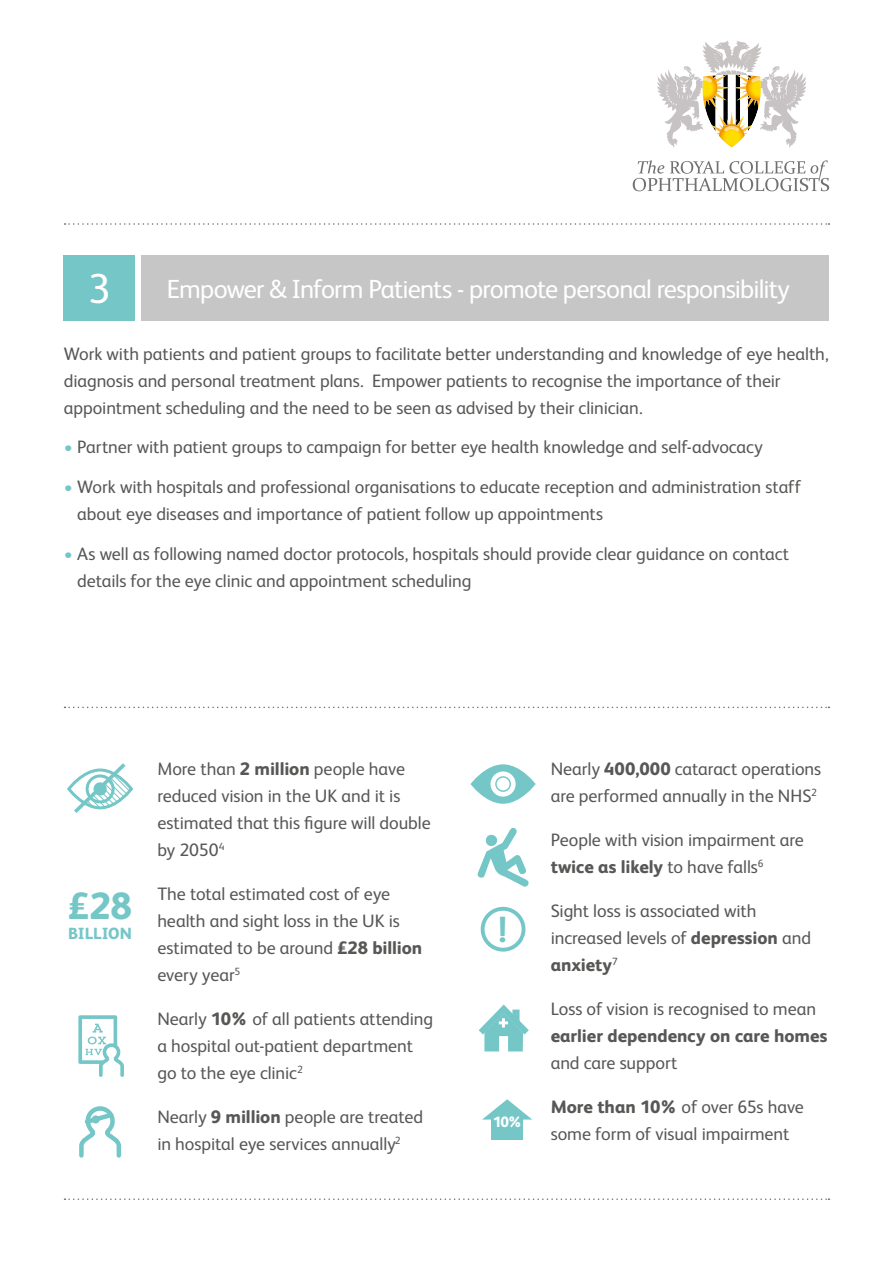
<style>
.page{position:relative;width:893px;height:1263px;background:#fff}
.page>*{position:absolute;margin:0;border:0;box-sizing:border-box;transform-origin:0 0}
.t1{font:42px "FS Albert";color:#fff}
.t2{font:800 37.8px "FS Albert";color:#74c6c7}
.t3{font:800 36.45px "FS Albert";color:#74c6c7}
.t4{font:26.25px "FS Albert";letter-spacing:-.03em;color:#fff}
.t5{font:18px/27px "FS Albert";letter-spacing:-.005em;color:#575756}
.t6{font:800 18px "FS Albert";color:#575756}
.t7{font:800 16.2px "FS Albert";letter-spacing:-.005em;color:#74c6c7}
.t8{font:800 15px "FS Albert";color:#fff}
.s1{color:#74c6c7}
.s2{font-weight:800}
</style>
<div class="page">
<svg style="left:65px;top:1198px;width:764px;height:2px"></svg>
<svg style="left:65px;top:707px;width:764px;height:1px"></svg>
<svg style="left:65px;top:223px;width:764px;height:2px"></svg>
<div style="left:141px;top:255px;width:688px;height:66px;background:#c6c6c6"></div>
<div style="left:64px;top:255px;width:71px;height:66px;background:#74c6c7"></div>
<svg style="left:657px;top:40px;width:149px;height:108px"></svg>
<svg style="left:633px;top:160px;width:196px;height:31px"></svg>
<svg style="left:78px;top:1015px;width:46px;height:62px"></svg>
<svg style="left:79px;top:1106px;width:43px;height:52px"></svg>
<div style="left:91px;top:1115px;width:9px;height:9px;background:#74c6c7;border-radius:50%"></div>
<svg style="left:470px;top:764px;width:66px;height:40px;fill:#74c6c7"></svg>
<svg style="left:490px;top:771px;width:26px;height:26px"></svg>
<div style="left:495px;top:776px;width:16px;height:16px;border:1px solid #74c6c7;border-radius:50%"></div>
<svg style="left:477px;top:828px;width:52px;height:59px"></svg>
<svg style="left:67px;top:763px;width:66px;height:50px"></svg>
<div style="left:481px;top:907px;width:44px;height:44px;border:4px solid #74c6c7;border-radius:50%"></div>
<svg style="left:483px;top:1099px;width:49px;height:20px"></svg>
<div style="left:492px;top:1116px;width:31px;height:24px;background:#74c6c7"></div>
<svg style="left:478px;top:1004px;width:51px;height:47px"></svg>
<h1 class="t1" style="left:88px;top:265px;width:25px">3</h1>
<h3 class="t4" style="left:167px;top:274px;width:625px">Empower &amp; Inform Patients - promote personal responsibility</h3>
<p class="t5" style="left:64px;top:340px;width:766px">Work with patients and patient groups to facilitate better understanding and knowledge of eye health, diagnosis and personal treatment plans. Empower patients to recognise the importance of their appointment scheduling and the need to be seen as advised by their clinician.</p>
<p class="t5" style="left:64px;top:434px;width:701px"><span class="s1">•</span> Partner with patient groups to campaign for better eye health knowledge and self-advocacy</p>
<p class="t5" style="left:77px;top:473px;width:725px;text-indent:-13px"><span class="s1">•</span> Work with hospitals and professional organisations to educate reception and administration staff about eye diseases and importance of patient follow up appointments</p>
<p class="t5" style="left:77px;top:540px;width:714px;text-indent:-13px"><span class="s1">•</span> As well as following named doctor protocols, hospitals should provide clear guidance on contact details for the eye clinic and appointment scheduling</p>
<p class="t5" style="left:157px;top:755px;width:275px">More than <span class="s2">2 million</span> people have reduced vision in the UK and it is estimated that this figure will double by 2050<sup>4</sup></p>
<p class="t5" style="left:157px;top:880px;width:266px">The total estimated cost of eye health and sight loss in the UK is estimated to be around <span class="s2">£28 billion </span>every year<sup>5</sup></p>
<p class="t5" style="left:157px;top:1005px;width:277px">Nearly <span class="s2">10%</span> of all patients attending a hospital out-patient department go to the eye clinic<sup>2</sup></p>
<p class="t5" style="left:157px;top:1103px;width:267px">Nearly <span class="s2">9 million</span> people are treated in hospital eye services annually<sup>2</sup></p>
<h2 class="t2" style="left:68px;top:884px;width:65px">£28</h2>
<p class="t7" style="left:68px;top:924px;width:65px">BILLION</p>
<h3 class="t3" style="left:498px;top:908px;width:10px">!</h3>
<p class="t8" style="left:493px;top:1113px;width:31px">10%</p>
<p class="t5" style="left:551px;top:755px;width:272px">Nearly <span class="s2">400,000</span> cataract operations are performed annually in the NHS<sup>2</sup></p>
<p class="t5" style="left:551px;top:826px;width:255px">People with vision impairment are <span class="s2">twice as likely</span> to have falls<sup>6</sup></p>
<p class="t5" style="left:551px;top:897px;width:262px">Sight loss is associated with increased levels of <span class="s2">depression</span> and <span class="s2">anxiety</span><sup>7</sup></p>
<p class="t5" style="left:551px;top:995px;width:267px">Loss of vision is recognised to mean</p>
<p class="t6" style="left:551px;top:1025px;width:278px">earlier dependency on care homes</p>
<p class="t5" style="left:551px;top:1049px;width:128px">and care support</p>
<p class="t5" style="left:551px;top:1093px;width:255px"><span class="s2">More than 10%</span> of over 65s have some form of visual impairment</p>
</div>
